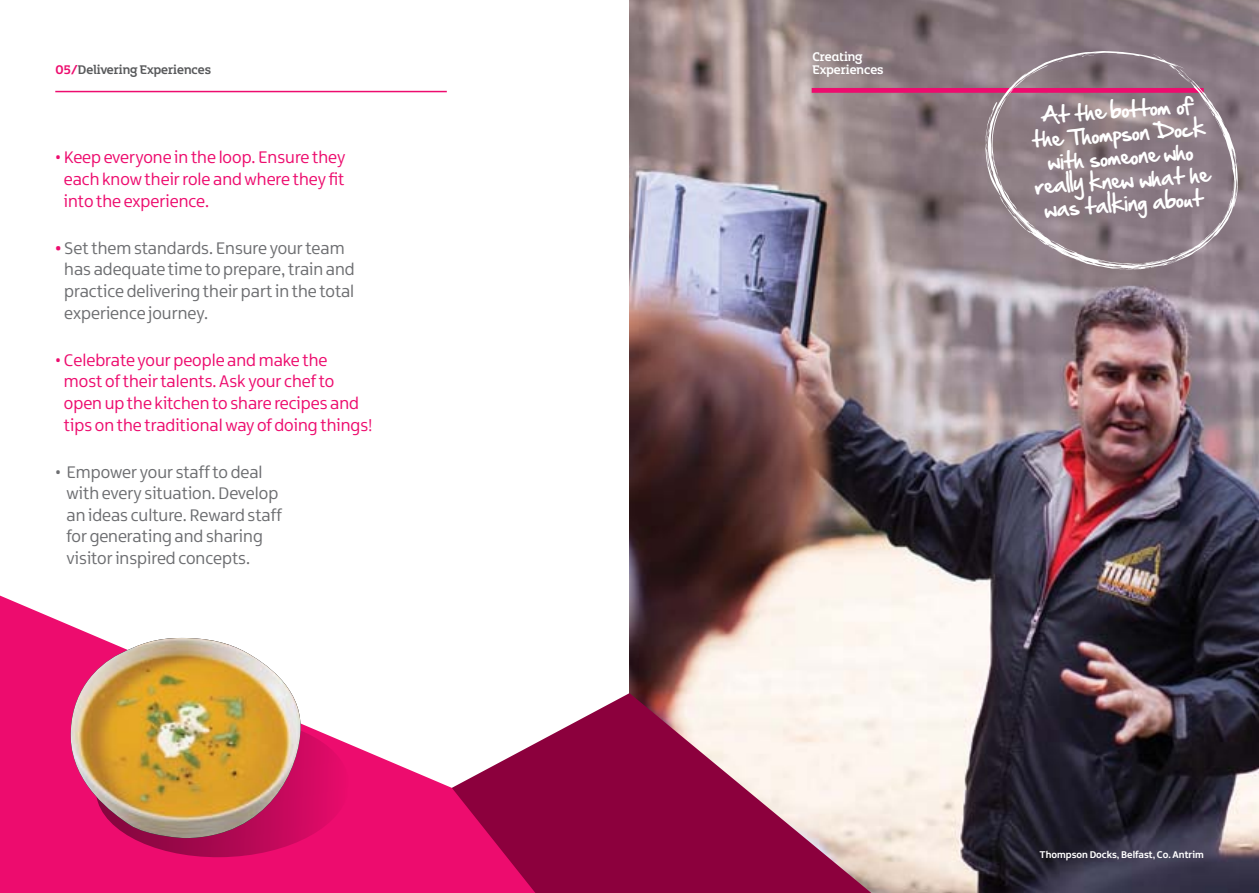
<style>
.page{position:relative;width:1259px;height:893px;background:#fff}
.page>*{position:absolute;margin:0;border:0;box-sizing:border-box;transform-origin:0 0}
.t1{font:19.5px/23.4px "Hand Of Sean";color:#fff;text-align:center}
.t2{font:18px/21.6px "Northern Ireland";color:#6d6e71}
.t3{font:18px/21.6px "Northern Ireland";color:#ed0c6e;text-align:justify}
.t4{font:13.5px "Northern Ireland Headline";color:#58595b}
.t5{font:13.5px/13.2px "Northern Ireland Headline";color:#fff}
.t6{font:700 10.5px "Northern Ireland";color:#fff}
.s1{color:#ed0c6e}
.s2{font-weight:700;color:#ed0c6e}
</style>
<div class="page">
<img style="left:629px;top:0;width:630px;height:893px">
<svg style="left:535px;top:693px;width:336px;height:200px;fill:#8c003d"></svg>
<svg style="left:0;top:596px;width:535px;height:297px;fill:#ed0c6e"></svg>
<svg style="left:94px;top:716px;width:256px;height:142px"></svg>
<img style="left:70px;top:638px;width:230px;height:200px">
<hr style="left:55px;top:91px;width:392px;height:1px;background:#ed0c6e">
<div style="left:811px;top:88px;width:392px;height:5px;background:#ed0c6e"></div>
<svg style="left:947px;top:0;width:312px;height:328px"></svg>
<svg style="left:1230px;top:153px;width:9px;height:13px"></svg>
<svg style="left:1224px;top:180px;width:17px;height:17px"></svg>
<svg style="left:1221px;top:207px;width:13px;height:15px"></svg>
<svg style="left:1206px;top:233px;width:5px;height:10px"></svg>
<svg style="left:954px;top:44px;width:246px;height:229px"></svg>
<p class="t4" style="left:55px;top:61px;width:157px"><span class="s1">05/</span>Delivering Experiences</p>
<p class="t3" style="left:64px;top:147px;width:283px;text-indent:-9px">• Keep everyone in the loop. Ensure they each know their role and where they fit into the experience.</p>
<p class="t2" style="left:64px;top:237px;width:292px;text-indent:-9px"><span class="s2">•</span> Set them standards. Ensure your team has adequate time to prepare, train and practice delivering their part in the total experience journey.</p>
<p class="t3" style="left:64px;top:349px;width:310px;text-align:left;text-indent:-9px">• Celebrate your people and make the<br>most of their talents. Ask your chef to open up the kitchen to share recipes and tips on the traditional way of doing things!</p>
<p class="t2" style="left:67px;top:461px;width:217px;text-indent:-11px">• Empower your staff to deal with every situation. Develop an ideas culture. Reward staff for generating and sharing visitor inspired concepts.</p>
<p class="t5" style="left:812px;top:50px;width:73px">Creating<br>Experiences</p>
<p class="t1" style="left:1029px;top:104px;width:176px;rotate:-4deg">At the bottom of the Thompson Dock with someone who really knew what he was talking about</p>
<p class="t6" style="left:1039px;top:848px;width:166px">Thompson Docks, Belfast, Co. Antrim</p>
</div>
